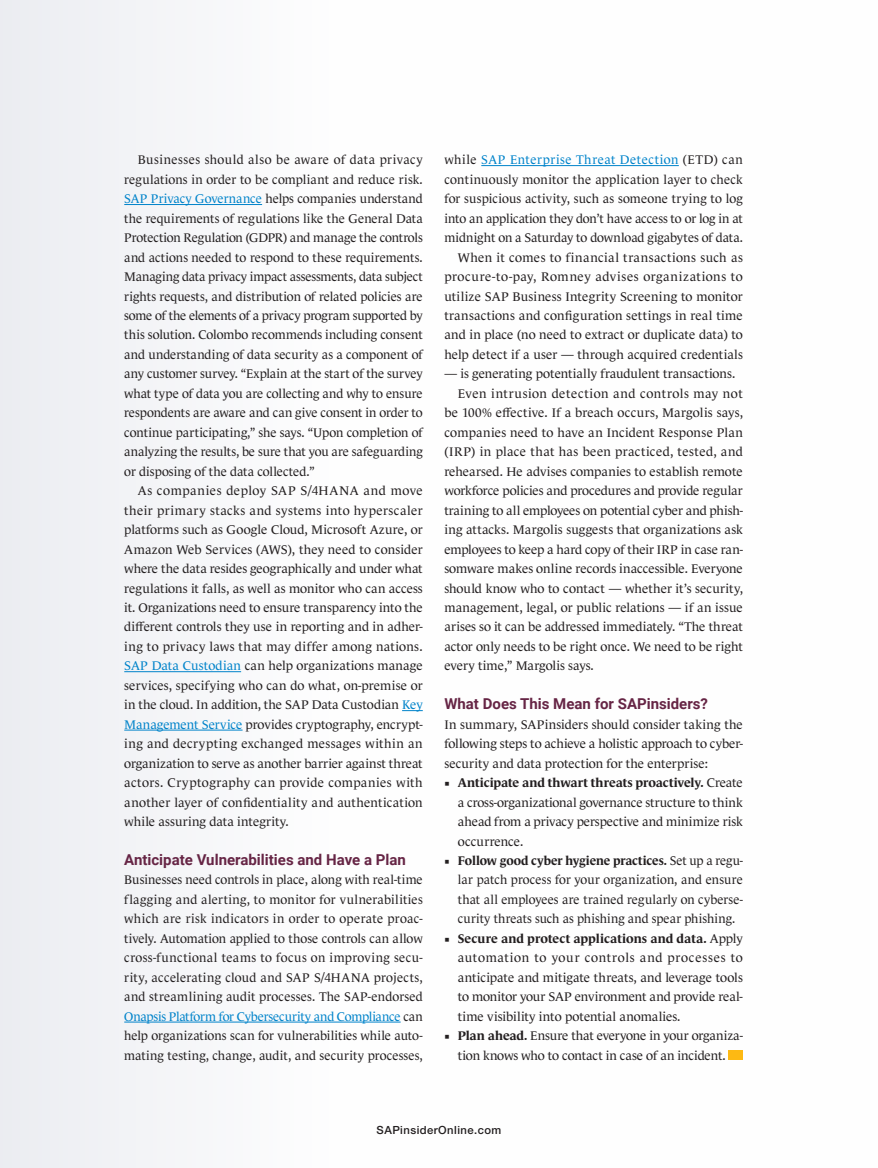
<style>
.page{position:relative;width:878px;height:1168px;background:#fff}
.page>*{position:absolute;margin:0;border:0;box-sizing:border-box;transform-origin:0 0}
.SAP_-_subhead{font:700 15px "Roboto";color:#662545}
.SAP_-_Body_text{font:12.75px/19.5px "Le Monde Journal Std";color:#231f20;text-align:justify}
.SAP_-_text_no_indent{font:12.75px/19.5px "Le Monde Journal Std";letter-spacing:.005em;color:#231f20;text-align:justify}
.t1{font:500 11.25px "Helvetica Neue LT Std";letter-spacing:.04em;color:#231f20}
.s1{color:#0083ca}
.s2{font-family:"Kepler Std"}
.s3{font-weight:700}
</style>
<div class="page">
<div style="left:0;top:0;width:878px;height:1168px;background:linear-gradient(to right,#f2f3f6,#fff)"></div>
<hr style="left:124px;top:204px;width:138px;height:1px;background:#0083ca">
<hr style="left:124px;top:671px;width:117px;height:1px;background:#0083ca">
<svg style="left:402px;top:710px;width:21px;height:1px"></svg>
<hr style="left:124px;top:730px;width:118px;height:1px;background:#0083ca">
<hr style="left:124px;top:1021px;width:276px;height:1px;background:#0083ca">
<hr style="left:481px;top:165px;width:197px;height:1px;background:#0083ca">
<div style="left:728px;top:1049px;width:14px;height:10px;background:#fdb913"></div>
<p class="SAP_-_Body_text" style="left:124px;top:150px;width:300px;text-indent:14px">Businesses should also be aware of data privacy regulations in order to be compliant and reduce risk.<br><span class="s1">SAP Privacy Governance</span> helps companies understand the requirements of regulations like the General Data Protection Regulation (GDPR) and manage the controls and actions needed to respond to these requirements.<br>Managing data privacy impact assessments, data subject rights requests, and distribution of related policies are some of the elements of a privacy program supported by this solution. Colombo recommends including consent and understanding of data security as a component of any customer survey. “Explain at the start of the survey what type of data you are collecting and why to ensure respondents are aware and can give consent in order to continue participating,” she says. “Upon completion of analyzing the results, be sure that you are safeguarding or disposing of the data collected.”</p>
<p class="SAP_-_Body_text" style="left:124px;top:481px;width:300px;text-indent:14px">As companies deploy SAP S/4HANA and move their primary stacks and systems into hyperscaler platforms such as Google Cloud, Microsoft Azure, or Amazon Web Services (AWS), they need to consider where the data resides geographically and under what regulations it falls, as well as monitor who can access it. Organizations need to ensure transparency into the different controls they use in reporting and in adher&shy;ing to privacy laws that may differ among nations.<br><span class="s1">SAP Data Custodian</span> can help organizations manage services, specifying who can do what, on-premise or in the cloud. In addition, the SAP Data Custodian <span class="s1">Key Management Service</span> provides cryptography, encrypt&shy;ing and decrypting exchanged messages within an organization to serve as another barrier against threat actors. Cryptography can provide companies with another layer of confidentiality and authentication while assuring data integrity.</p>
<p class="SAP_-_subhead" style="left:124px;top:849px;width:283px">Anticipate Vulnerabilities and Have a Plan</p>
<p class="SAP_-_text_no_indent" style="left:124px;top:870px;width:300px">Businesses need controls in place, along with real-time flagging and alerting, to monitor for vulnerabilities which are risk indicators in order to operate proac&shy;tively. Automation applied to those controls can allow cross-functional teams to focus on improving secu&shy;rity, accelerating cloud and SAP S/4HANA projects, and streamlining audit processes. The SAP-endorsed <span class="s1">Onapsis Platform for Cybersecurity and Compliance</span> can help organizations scan for vulnerabilities while auto&shy;mating testing, change, audit, and security processes,</p>
<p class="SAP_-_text_no_indent" style="left:444px;top:150px;width:300px">while <span class="s1">SAP Enterprise Threat Detection</span> (ETD) can continuously monitor the application layer to check for suspicious activity, such as someone trying to log into an application they don’t have access to or log in at midnight on a Saturday to download gigabytes of data.</p>
<p class="SAP_-_Body_text" style="left:444px;top:247px;width:300px;text-indent:14px">When it comes to financial transactions such as procure-to-pay, Romney advises organizations to utilize SAP Business Integrity Screening to monitor transactions and configuration settings in real time and in place (no need to extract or duplicate data) to help detect if a user — through acquired credentials</p>
<p class="SAP_-_Body_text" style="left:444px;top:364px;width:292px">— is generating potentially fraudulent transactions.</p>
<p class="SAP_-_Body_text" style="left:444px;top:384px;width:300px;text-indent:14px">Even intrusion detection and controls may not be 100% effective. If a breach occurs, Margolis says, companies need to have an Incident Response Plan (IRP) in place that has been practiced, tested, and rehearsed. He advises companies to establish remote workforce policies and procedures and provide regular training to all employees on potential cyber and phish&shy;ing attacks. Margolis suggests that organizations ask employees to keep a hard copy of their IRP in case ran&shy;somware makes online records inaccessible. Everyone should know who to contact — whether it’s security, management, legal, or public relations — if an issue arises so it can be addressed immediately. “The threat actor only needs to be right once. We need to be right every time,” Margolis says.</p>
<p class="SAP_-_subhead" style="left:444px;top:693px;width:265px">What Does This Mean for SAPinsiders?</p>
<p class="SAP_-_text_no_indent" style="left:444px;top:714px;width:300px">In summary, SAPinsiders should consider taking the following steps to achieve a holistic approach to cyber&shy;security and data protection for the enterprise:</p>
<p class="SAP_-_Body_text" style="left:458px;top:773px;width:286px;text-indent:-14px"><span class="s2">■</span> <span class="s3">Anticipate and thwart threats proactively.</span> Create a cross-organizational governance structure to think ahead from a privacy perspective and minimize risk occurrence.</p>
<p class="SAP_-_Body_text" style="left:458px;top:851px;width:286px;text-indent:-14px"><span class="s2">■</span> <span class="s3">Follow good cyber hygiene practices.</span> Set up a regu&shy;lar patch process for your organization, and ensure that all employees are trained regularly on cyberse&shy;curity threats such as phishing and spear phishing.</p>
<p class="SAP_-_Body_text" style="left:458px;top:928px;width:286px;text-indent:-14px"><span class="s2">■</span> <span class="s3">Secure and protect applications and data.</span> Apply automation to your controls and processes to anticipate and mitigate threats, and leverage tools to monitor your SAP environment and provide real&shy;time visibility into potential anomalies.</p>
<p class="SAP_-_Body_text" style="left:444px;top:1026px;width:300px;text-align:center"><span class="s2">■</span> <span class="s3">Plan ahead.</span> Ensure that everyone in your organiza&shy;tion knows who to contact in case of an incident.</p>
<p class="t1" style="left:376px;top:1124px;width:126px">SAPinsiderOnline.com</p>
</div>
